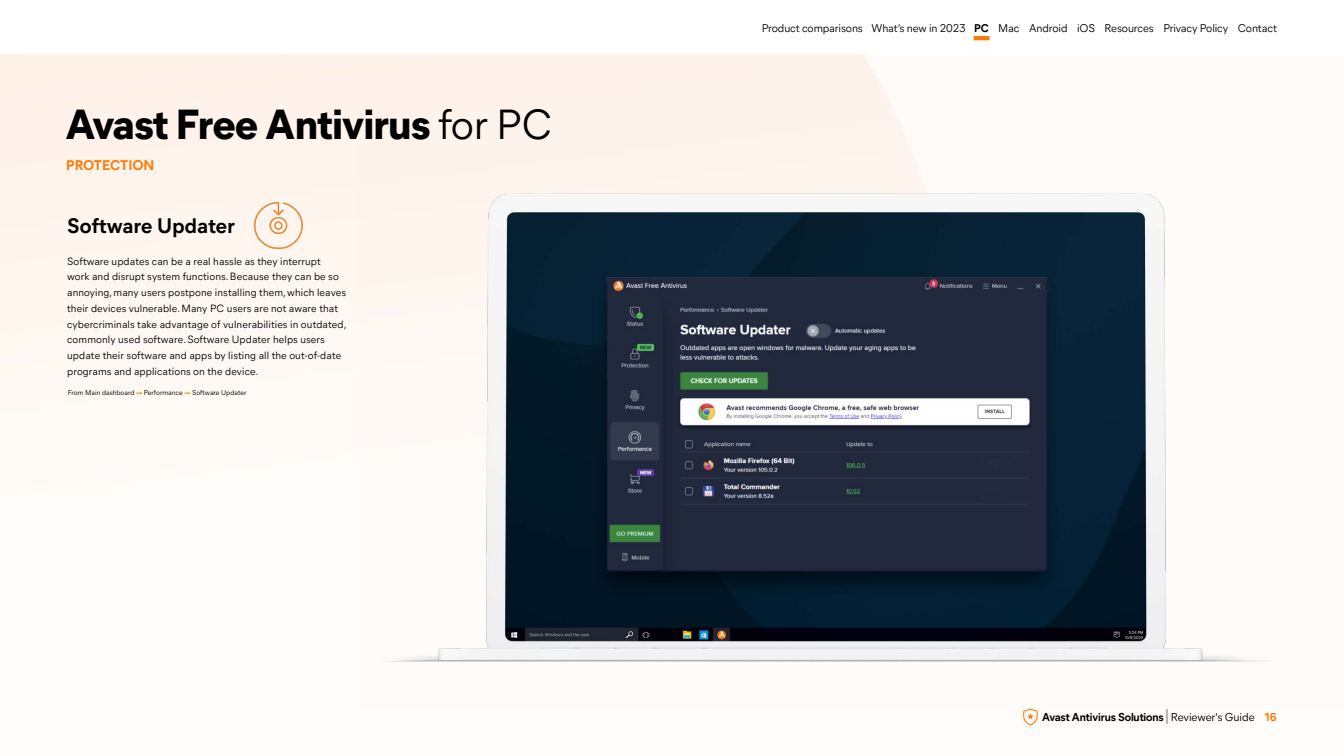
<style>
.page{position:relative;width:1344px;height:756px;background:#fff}
.page>*{position:absolute;margin:0;border:0;box-sizing:border-box;transform-origin:0 0}
.t1{font:800 42px "Mier B";letter-spacing:-.01em;color:#000}
.t2{font:700 21px "Mier B";letter-spacing:.01em;color:#000}
.t3{font:700 14px "Mier B";color:#ff7800}
.t4{font:700 11.45px "Mier B";letter-spacing:-.01em;color:#000}
.t5{font:11.2px "Mier B";letter-spacing:-.01em;color:#000}
.t6{font:10.5px/15.7px "Mier B";letter-spacing:.01em;color:#000}
.t7{font:7px "Mier B";color:#000}
.s1{font-weight:400}
.s2{font-weight:700}
.s3{font-weight:400;font-size:17.15px}
.s4{color:#ff7800}
</style>
<div class="page">
<svg style="left:974px;top:36px;width:16px;height:4px"></svg>
<svg style="left:1023px;top:709px;width:15px;height:17px"></svg>
<img style="left:254px;top:202px;width:49px;height:47px">
<svg style="left:136px;top:392px;width:7px;height:2px"></svg>
<svg style="left:184px;top:392px;width:7px;height:2px"></svg>
<img style="left:359px;top:57px;width:985px;height:650px">
<img style="left:608px;top:277px;width:438px;height:293px">
<h1 class="t1" style="left:66px;top:93px;width:488px">Avast Free Antivirus <span class="s1">for PC</span></h1>
<h3 class="t3" style="left:66px;top:155px;width:90px">PROTECTION</h3>
<h2 class="t2" style="left:67px;top:210px;width:169px">Software Updater</h2>
<p class="t6" style="left:67px;top:252px;width:281px">Software updates can be a real hassle as they interrupt<br>work and disrupt system functions. Because they can be so annoying, many users postpone installing them, which leaves their devices vulnerable. Many PC users are not aware that cybercriminals take advantage of vulnerabilities in outdated, commonly used software. Software Updater helps users update their software and apps by listing all the out-of-date programs and applications on the device.</p>
<p class="t7" style="left:68px;top:387px;width:68px">From Main dashboard</p>
<p class="t7" style="left:144px;top:387px;width:40px">Performance</p>
<p class="t7" style="left:192px;top:387px;width:56px">Software Updater</p>
<p class="t5" style="left:762px;top:20px;width:517px">Product comparisons What’s new in 2023 <span class="s2">PC</span> Mac Android iOS Resources Privacy Policy Contact</p>
<p class="t4" style="left:1042px;top:709px;width:236px">Avast Antivirus Solutions <span class="s3">|</span> <span class="s1">Reviewer's Guide</span> <span class="s4">16</span></p>
</div>
